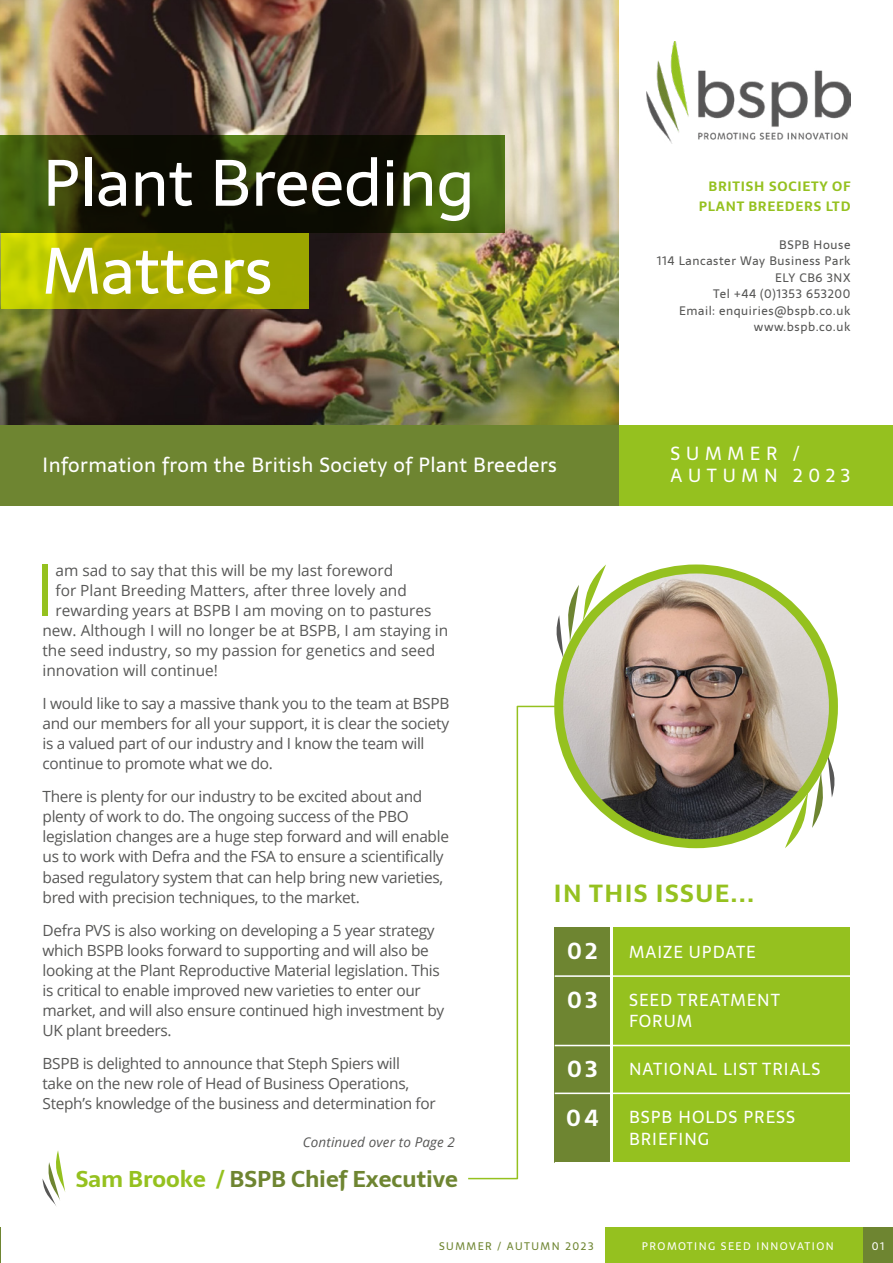
<style>
.page{position:relative;width:893px;height:1263px;background:#fff}
.page>*{position:absolute;margin:0;border:0;box-sizing:border-box;transform-origin:0 0}
.body_copy__with_drop_cap{font:71.55px "Open Sans";color:#95c11f}
.Title_Header_-_30pt{font:64.8px "Sarala";color:#fff}
.Title_Header_-_30pt-2{font:700 24.6px "Sarala";letter-spacing:.06em;color:#95c11f}
.Title_Header_-_30pt-3{font:700 23.1px "Sarala";letter-spacing:.14em;color:#fff}
.Title_Header_-_30pt-4{font:700 22.8px "Sarala";color:#6e8531}
.Title_Header_-_30pt-5{font:20.1px "Sarala";letter-spacing:.025em;color:#fff}
.Title_Header_-_30pt-6{font:18.45px "Sarala";letter-spacing:.31em;color:#fff}
.Title_Header_-_30pt-7{font:16.95px/21.6px "Sarala";letter-spacing:.06em;color:#fff}
.body_copy__no_drop_cap{font:15.45px/20.1px "Open Sans";letter-spacing:-.02em;color:#575756}
.body_copy__with_drop_cap-2{font:15.45px "Open Sans";color:#575756}
.Title_Header_-_30pt-8{font:700 13.5px/19.5px "Sarala";letter-spacing:.06em;color:#95c11f;text-align:right}
.Title_Pull_Text{font:italic 13.5px "Open Sans";letter-spacing:.01em;color:#575756}
.Title_Header_-_30pt-9{font:12px/16.5px "Sarala";letter-spacing:.05em;color:#575756;text-align:right}
.Title_Header_-_30pt-10{font:10.8px "Sarala";letter-spacing:.14em;color:#fff}
.Title_Header_-_30pt-11{font:10.8px "Sarala";letter-spacing:.14em;color:#6e8531}
.s1{color:#95c11f}
</style>
<div class="page">
<svg style="left:556px;top:564px;width:50px;height:90px"></svg>
<svg style="left:785px;top:764px;width:50px;height:84px"></svg>
<img style="left:562px;top:569px;width:269px;height:275px">
<div style="left:554px;top:564px;width:284px;height:284px;border:9px solid #95c11f;border-radius:50%"></div>
<svg style="left:43px;top:1150px;width:22px;height:56px"></svg>
<div style="left:555px;top:928px;width:55px;height:235px;background:#6e8531"></div>
<div style="left:613px;top:928px;width:237px;height:235px;background:#95c11f"></div>
<svg style="left:468px;top:705px;width:90px;height:475px"></svg>
<hr style="left:555px;top:975px;width:296px;height:2px;background:#fff">
<hr style="left:555px;top:1045px;width:296px;height:1px;background:#fff">
<hr style="left:555px;top:1092px;width:296px;height:2px;background:#fff">
<hr style="left:555px;top:1162px;width:296px;height:1px;background:#fff">
<img style="left:646px;top:42px;width:204px;height:102px">
<div style="left:618px;top:425px;width:275px;height:81px;background:#95c11f"></div>
<img style="left:0;top:0;width:618px;height:425px">
<svg style="left:0;top:135px;width:505px;height:98px;background:#242f07"></svg>
<svg style="left:1px;top:233px;width:307px;height:76px;background:#a9b100"></svg>
<div style="left:0;top:425px;width:618px;height:81px;background:#6e8531"></div>
<div style="left:605px;top:1227px;width:258px;height:36px;background:#95c11f"></div>
<div style="left:863px;top:1227px;width:30px;height:36px;background:#6e8531"></div>
<p class="Title_Header_-_30pt" style="left:43px;top:133px;width:434px">Plant Breeding</p>
<p class="Title_Header_-_30pt" style="left:43px;top:221px;width:232px">Matters</p>
<p class="Title_Header_-_30pt-5" style="left:43px;top:449px;width:516px">Information from the British Society of Plant Breeders</p>
<p class="Title_Header_-_30pt-8" style="left:699px;top:177px;width:153px">BRITISH SOCIETY OF<br>PLANT BREEDERS LTD</p>
<p class="Title_Header_-_30pt-9" style="left:657px;top:236px;width:195px">BSPB House<br>114 Lancaster Way Business Park<br>ELY CB6 3NX</p>
<p class="Title_Header_-_30pt-9" style="left:713px;top:286px;width:139px">Tel +44 (0)1353 653200</p>
<p class="Title_Header_-_30pt-9" style="left:679px;top:302px;width:173px">Email: enquiries@bspb.co.uk www.bspb.co.uk</p>
<p class="Title_Header_-_30pt-6" style="left:671px;top:439px;width:130px">SUMMER /</p>
<p class="Title_Header_-_30pt-6" style="left:671px;top:461px;width:181px">AUTUMN 2023</p>
<p class="body_copy__with_drop_cap" style="left:35px;top:541px;width:21px">I</p>
<p class="body_copy__with_drop_cap-2" style="left:55px;top:559px;width:339px">am sad to say that this will be my last foreword</p>
<p class="body_copy__with_drop_cap-2" style="left:55px;top:579px;width:353px">for Plant Breeding Matters, after three lovely and</p>
<p class="body_copy__with_drop_cap-2" style="left:55px;top:599px;width:378px">rewarding years at BSPB I am moving on to pastures</p>
<p class="body_copy__with_drop_cap-2" style="left:43px;top:619px;width:407px">new. Although I will no longer be at BSPB, I am staying in</p>
<p class="body_copy__with_drop_cap-2" style="left:43px;top:640px;width:394px">the seed industry, so my passion for genetics and seed</p>
<p class="body_copy__with_drop_cap-2" style="left:43px;top:660px;width:177px">innovation will continue!</p>
<p class="body_copy__no_drop_cap" style="left:43px;top:693px;width:408px">I would like to say a massive thank you to the team at BSPB and our members for all your support, it is clear the society is a valued part of our industry and I know the team will continue to promote what we do.</p>
<p class="body_copy__no_drop_cap" style="left:43px;top:786px;width:408px">There is plenty for our industry to be excited about and plenty of work to do. The ongoing success of the PBO legislation changes are a huge step forward and will enable us to work with Defra and the FSA to ensure a scientifically based regulatory system that can help bring new varieties, bred with precision techniques, to the market.</p>
<p class="body_copy__no_drop_cap" style="left:43px;top:920px;width:403px">Defra PVS is also working on developing a 5 year strategy which BSPB looks forward to supporting and will also be looking at the Plant Reproductive Material legislation. This is critical to enable improved new varieties to enter our market, and will also ensure continued high investment by UK plant breeders.</p>
<p class="body_copy__no_drop_cap" style="left:43px;top:1053px;width:395px">BSPB is delighted to announce that Steph Spiers will<br>take on the new role of Head of Business Operations,<br>Steph’s knowledge of the business and determination for</p>
<p class="Title_Pull_Text" style="left:303px;top:1133px;width:154px">Continued over to Page 2</p>
<p class="Title_Header_-_30pt-4" style="left:76px;top:1160px;width:384px"><span class="s1">Sam Brooke /</span> BSPB Chief Executive</p>
<p class="Title_Header_-_30pt-2" style="left:554px;top:873px;width:202px">IN THIS ISSUE...</p>
<p class="Title_Header_-_30pt-3" style="left:567px;top:932px;width:32px">02</p>
<p class="Title_Header_-_30pt-3" style="left:567px;top:981px;width:32px">03</p>
<p class="Title_Header_-_30pt-3" style="left:567px;top:1050px;width:32px">03</p>
<p class="Title_Header_-_30pt-3" style="left:566px;top:1099px;width:34px">04</p>
<p class="Title_Header_-_30pt-7" style="left:629px;top:941px;width:128px">MAIZE UPDATE</p>
<p class="Title_Header_-_30pt-7" style="left:629px;top:989px;width:152px">SEED TREATMENT<br>FORUM</p>
<p class="Title_Header_-_30pt-7" style="left:629px;top:1058px;width:193px">NATIONAL LIST TRIALS</p>
<p class="Title_Header_-_30pt-7" style="left:629px;top:1106px;width:168px">BSPB HOLDS PRESS<br>BRIEFING</p>
<p class="Title_Header_-_30pt-11" style="left:439px;top:1238px;width:156px">SUMMER / AUTUMN 2023</p>
<p class="Title_Header_-_30pt-10" style="left:642px;top:1238px;width:193px">PROMOTING SEED INNOVATION</p>
<p class="Title_Header_-_30pt-10" style="left:872px;top:1238px;width:14px">01</p>
</div>
